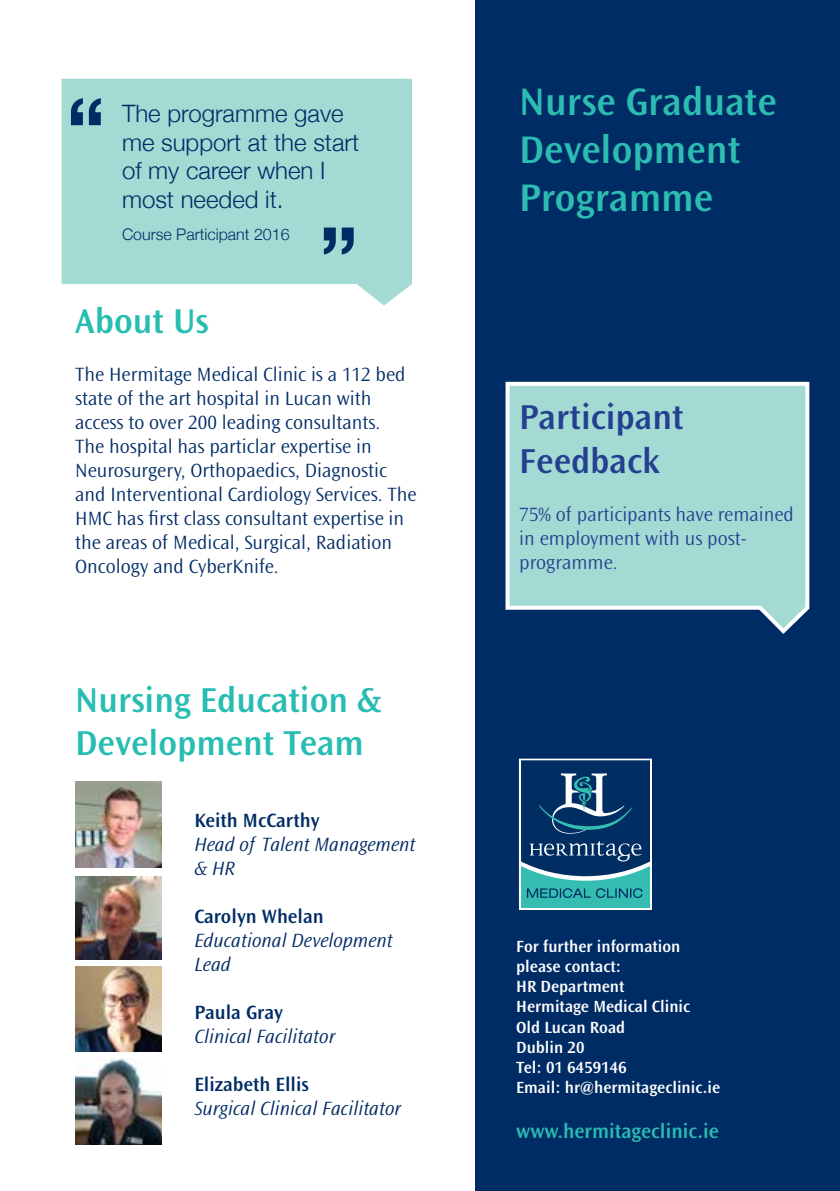
<style>
.page{position:relative;width:840px;height:1191px;background:#fff}
.page>*{position:absolute;margin:0;border:0;box-sizing:border-box;transform-origin:0 0}
.t1{font:600 40px/48px "Ocean Sans";color:#2cbcb2}
.t2{font:600 36px/43.2px "Ocean Sans";color:#27bdb2}
.t3{font:600 36px/43.2px "Ocean Sans";color:#25408f}
.t4{font:300 24px/28.8px "Helvetica Neue";color:#002c65}
.t5{font:600 20.8px "Ocean Sans";color:#2cbcb2}
.t6{font:300 20px/24px "Ocean Sans";color:#002c65}
.t7{font:italic 300 20px/24px "Ocean Sans";color:#002c65}
.t8{font:300 20px/24px "Ocean Sans";color:#25408f}
.t9{font:600 20px "Ocean Sans";color:#002c65}
.t10{font:600 16.8px/20.2px "Ocean Sans";color:#fff}
.t11{font:300 16px "Helvetica Neue";color:#002c65}
</style>
<div class="page">
<svg style="left:61px;top:79px;width:351px;height:226px;background:#abddd7"></svg>
<svg style="left:71px;top:98px;width:30px;height:27px"></svg>
<svg style="left:323px;top:227px;width:30px;height:27px"></svg>
<div style="left:475px;top:0;width:364px;height:1191px;background:#002c65"></div>
<div style="left:519px;top:758px;width:132px;height:151px;border:2px solid #fff"></div>
<svg style="left:520px;top:759px;width:130px;height:150px"></svg>
<svg style="left:505px;top:381px;width:305px;height:253px;background:#97cacb"></svg>
<img style="left:75px;top:781px;width:86px;height:86px">
<img style="left:75px;top:876px;width:86px;height:83px">
<img style="left:75px;top:966px;width:86px;height:86px">
<img style="left:75px;top:1058px;width:86px;height:86px">
<p class="t4" style="left:122px;top:97px;width:238px">The programme gave me support at the start of my career when I most needed it.</p>
<p class="t11" style="left:122px;top:221px;width:169px">Course Participant 2016</p>
<h2 class="t2" style="left:75px;top:299px;width:135px">About Us</h2>
<p class="t6" style="left:75px;top:362px;width:343px">The Hermitage Medical Clinic is a 112 bed state of the art hospital in Lucan with access to over 200 leading consultants.<br>The hospital has particlar expertise in Neurosurgery, Orthopaedics, Diagnostic and Interventional Cardiology Services. The HMC has first class consultant expertise in the areas of Medical, Surgical, Radiation Oncology and CyberKnife.</p>
<h2 class="t2" style="left:75px;top:679px;width:307px">Nursing Education &amp;<br>Development Team</h2>
<p class="t9" style="left:194px;top:809px;width:127px">Keith McCarthy</p>
<p class="t7" style="left:194px;top:833px;width:222px">Head of Talent Management &amp; HR</p>
<p class="t9" style="left:194px;top:905px;width:131px">Carolyn Whelan</p>
<p class="t7" style="left:194px;top:929px;width:200px">Educational Development<br>Lead</p>
<p class="t9" style="left:194px;top:1001px;width:90px">Paula Gray</p>
<p class="t7" style="left:194px;top:1025px;width:142px">Clinical Facilitator</p>
<p class="t9" style="left:194px;top:1073px;width:116px">Elizabeth Ellis</p>
<p class="t7" style="left:194px;top:1097px;width:208px">Surgical Clinical Facilitator</p>
<h1 class="t1" style="left:519px;top:78px;width:259px">Nurse Graduate<br>Development<br>Programme</h1>
<h2 class="t3" style="left:519px;top:396px;width:166px">Participant<br>Feedback</h2>
<p class="t8" style="left:519px;top:502px;width:276px">75% of participants have remained in employment with us post&shy;programme.</p>
<p class="t10" style="left:516px;top:936px;width:205px">For further information please contact:<br>HR Department<br>Hermitage Medical Clinic<br>Old Lucan Road<br>Dublin 20<br>Tel: 01 6459146<br>Email: hr@hermitageclinic.ie</p>
<p class="t5" style="left:516px;top:1120px;width:204px">www.hermitageclinic.ie</p>
</div>
